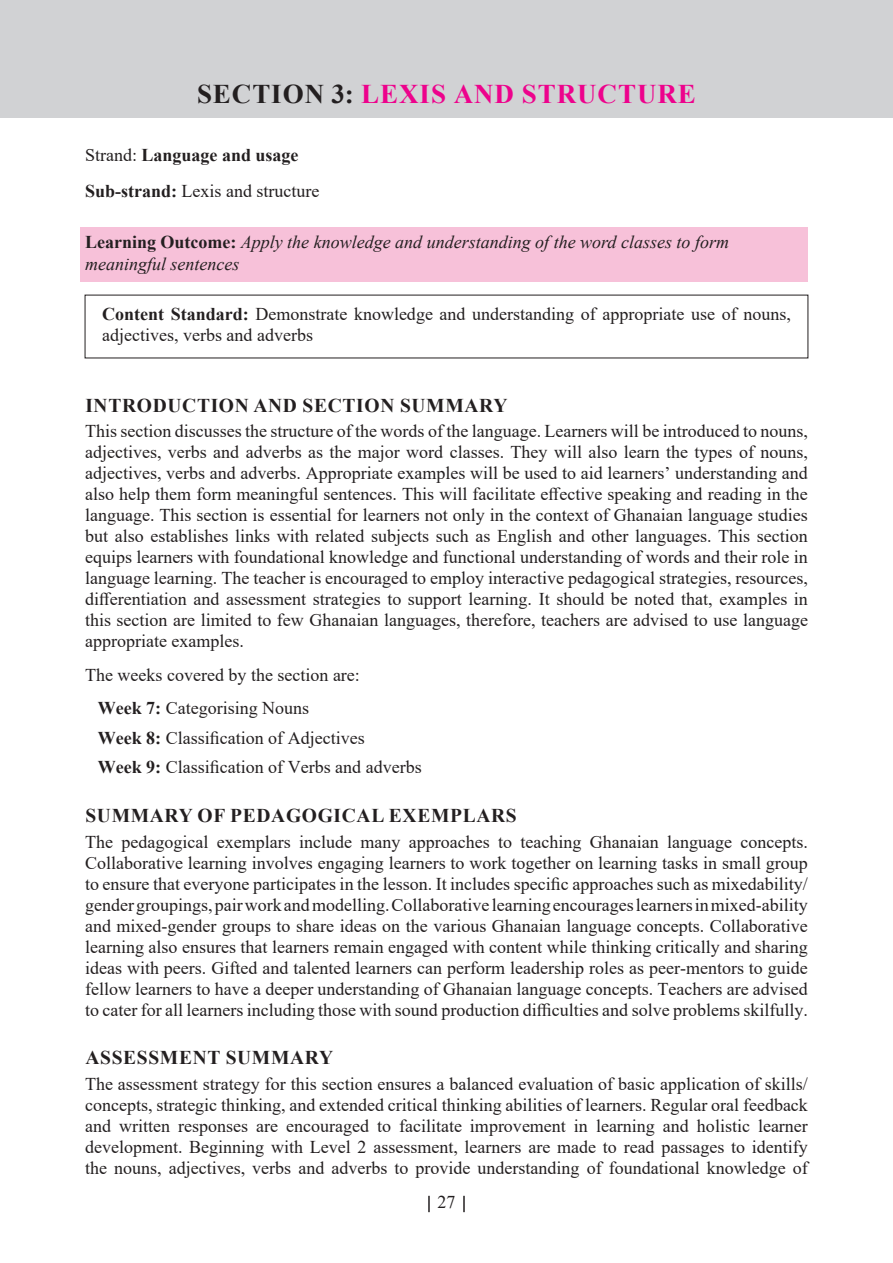
<style>
.page{position:relative;width:893px;height:1263px;background:#fff}
.page>*{position:absolute;margin:0;border:0;box-sizing:border-box;transform-origin:0 0}
.t1{font:700 27px "Times New Roman";letter-spacing:.035em;color:#ed028c}
.t2{font:700 19.5px "Times New Roman";letter-spacing:.035em;color:#231f20}
.t3{font:18px/21px "Times New Roman";color:#231f20}
.t4{font:italic 18px/21.6px "Times New Roman";color:#231f20}
.t5{font:700 18px/35.7px "Times New Roman";color:#231f20}
.s1{color:#231f20}
.s2{font-weight:400}
.s3{font-weight:700;font-style:normal}
.s4{font-weight:700}
</style>
<div class="page">
<svg style="left:428px;top:1196px;width:2px;height:16px"></svg>
<svg style="left:463px;top:1196px;width:2px;height:16px"></svg>
<div style="left:0;top:0;width:893px;height:118px;background:#d1d2d4"></div>
<div style="left:81px;top:227px;width:727px;height:55px;background:#f7c1d9"></div>
<h1 class="t1" style="left:197px;top:75px;width:500px"><span class="s1">SECTION 3:</span> LEXIS AND STRUCTURE</h1>
<p class="t5" style="left:85px;top:137px;width:236px"><span class="s2">Strand:</span> Language and usage<br>Sub-strand: <span class="s2">Lexis and structure</span></p>
<p class="t4" style="left:85px;top:231px;width:645px"><span class="s3">Learning Outcome:</span> Apply the knowledge and understanding of the word classes to form meaningful sentences</p>
<p class="t3" style="left:102px;top:303px;width:690px"><span class="s4">Content Standard:</span> Demonstrate knowledge and understanding of appropriate use of nouns, adjectives, verbs and adverbs</p>
<p class="t2" style="left:85px;top:391px;width:423px">INTRODUCTION AND SECTION SUMMARY</p>
<p class="t3" style="left:85px;top:420px;width:724px;text-align:justify">This section discusses the structure of the words of the language. Learners will be introduced to nouns, adjectives, verbs and adverbs as the major word classes. They will also learn the types of nouns, adjectives, verbs and adverbs. Appropriate examples will be used to aid learners’ understanding and also help them form meaningful sentences. This will facilitate effective speaking and reading in the language. This section is essential for learners not only in the context of Ghanaian language studies but also establishes links with related subjects such as English and other languages. This section equips learners with foundational knowledge and functional understanding of words and their role in language learning. The teacher is encouraged to employ interactive pedagogical strategies, resources, differentiation and assessment strategies to support learning. It should be noted that, examples in this section are limited to few Ghanaian languages, therefore, teachers are advised to use language appropriate examples.</p>
<p class="t3" style="left:98px;top:657px;width:264px;line-height:33.8px;text-indent:-13px">The weeks covered by the section are:<br><span class="s4">Week 7:</span> Categorising Nouns</p>
<p class="t3" style="left:98px;top:722px;width:325px;line-height:29.5px"><span class="s4">Week 8:</span> Classification of Adjectives<br><span class="s4">Week 9:</span> Classification of Verbs and adverbs</p>
<p class="t2" style="left:85px;top:802px;width:433px">SUMMARY OF PEDAGOGICAL EXEMPLARS</p>
<p class="t3" style="left:85px;top:830px;width:724px;text-align:justify">The pedagogical exemplars include many approaches to teaching Ghanaian language concepts.<br>Collaborative learning involves engaging learners to work together on learning tasks in small group to ensure that everyone participates in the lesson. It includes specific approaches such as mixedability/ gender groupings, pair work and modelling. Collaborative learning encourages learners in mixed-ability and mixed-gender groups to share ideas on the various Ghanaian language concepts. Collaborative learning also ensures that learners remain engaged with content while thinking critically and sharing ideas with peers. Gifted and talented learners can perform leadership roles as peer-mentors to guide fellow learners to have a deeper understanding of Ghanaian language concepts. Teachers are advised to cater for all learners including those with sound production difficulties and solve problems skilfully.</p>
<p class="t2" style="left:85px;top:1044px;width:249px">ASSESSMENT SUMMARY</p>
<p class="t3" style="left:85px;top:1072px;width:724px;text-align:justify">The assessment strategy for this section ensures a balanced evaluation of basic application of skills/ concepts, strategic thinking, and extended critical thinking abilities of learners. Regular oral feedback and written responses are encouraged to facilitate improvement in learning and holistic learner development. Beginning with Level 2 assessment, learners are made to read passages to identify the nouns, adjectives, verbs and adverbs to provide understanding of foundational knowledge of</p>
<p class="t3" style="left:437px;top:1191px;width:19px">27</p>
</div>
